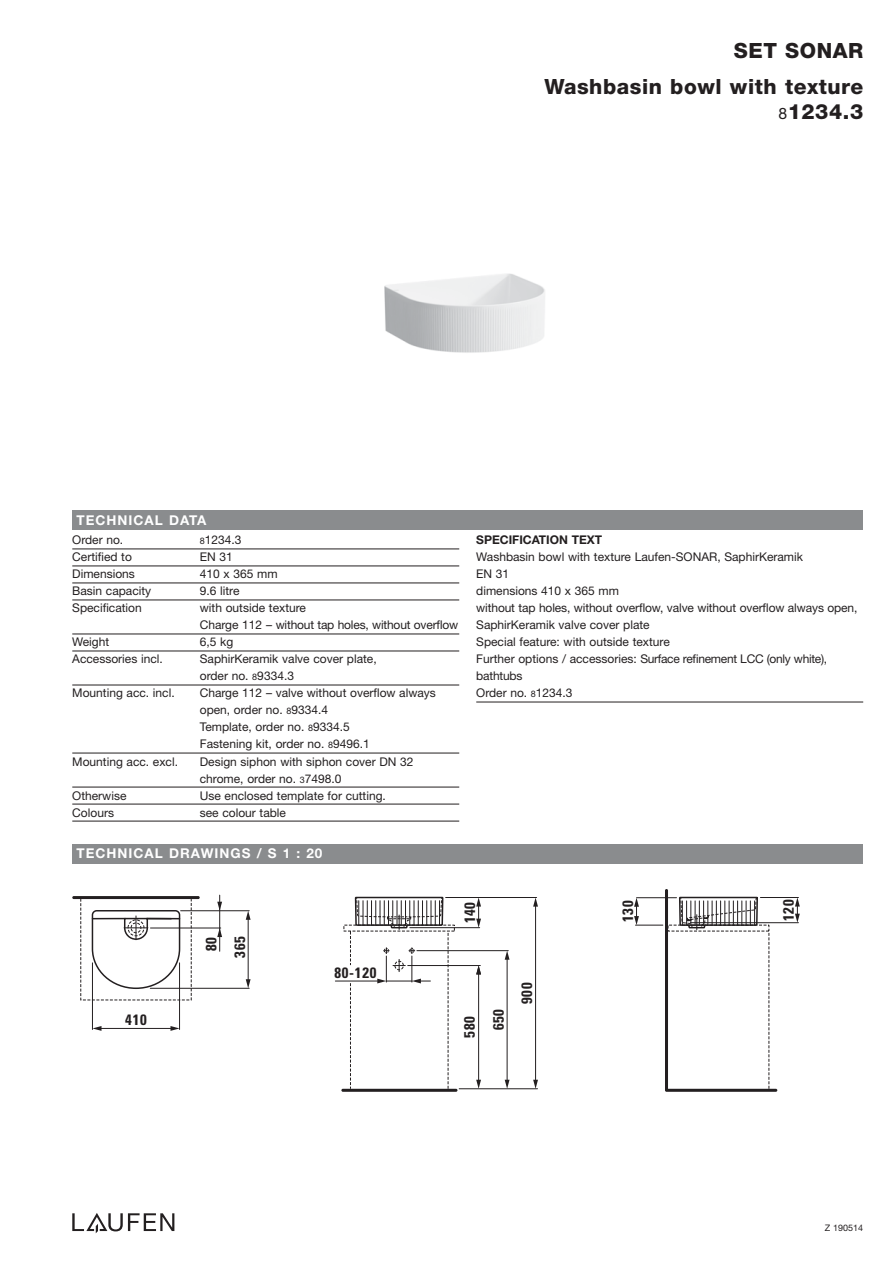
<style>
.page{position:relative;width:893px;height:1263px;background:#fff}
.page>*{position:absolute;margin:0;border:0;box-sizing:border-box;transform-origin:0 0}
.t1{font:800 21px "Helvetica Neue";letter-spacing:.025em;color:#231f20}
.t2{font:700 condensed 15px/28.7px "Univers";letter-spacing:.05em;color:#231f20;text-align:center}
.t3{font:700 13.5px "Helvetica Neue";letter-spacing:.075em;color:#fff}
.t4{font:12px/17px "Helvetica Neue";color:#231f20}
.t5{font:700 12px "Helvetica Neue";color:#231f20}
.t6{font:9px "Helvetica Neue";color:#231f20}
.s1{font-weight:400;font-size:15.75px}
.s2{font-size:9px}
</style>
<div class="page">
<svg style="left:72px;top:1213px;width:102px;height:20px"></svg>
<div style="left:72px;top:844px;width:791px;height:19px;background:#8a8c8e"></div>
<div style="left:72px;top:510px;width:791px;height:19px;background:#8a8c8e"></div>
<hr style="left:72px;top:896px;width:128px;height:3px;background:#231f20">
<div style="left:80px;top:898px;width:112px;height:102px;border:1px dashed #231f20"></div>
<hr style="left:341px;top:1089px;width:116px;height:3px;background:#231f20;border-radius:2px">
<svg style="left:91px;top:910px;width:90px;height:80px"></svg>
<hr style="left:150px;top:988px;width:99px;height:1px;background:#231f20">
<svg style="left:246px;top:911px;width:5px;height:9px"></svg>
<svg style="left:246px;top:979px;width:5px;height:9px"></svg>
<hr style="left:248px;top:919px;width:1px;height:61px;background:#231f20">
<hr style="left:150px;top:928px;width:71px;height:1px;background:#231f20">
<hr style="left:181px;top:910px;width:68px;height:1px;background:#231f20">
<svg style="left:217px;top:902px;width:5px;height:9px"></svg>
<svg style="left:217px;top:928px;width:5px;height:9px"></svg>
<hr style="left:219px;top:895px;width:1px;height:56px;background:#231f20">
<hr style="left:92px;top:963px;width:1px;height:66px;background:#231f20">
<hr style="left:179px;top:963px;width:1px;height:66px;background:#231f20">
<svg style="left:92px;top:1026px;width:10px;height:5px"></svg>
<svg style="left:170px;top:1026px;width:10px;height:5px"></svg>
<hr style="left:101px;top:1028px;width:70px;height:1px;background:#231f20">
<svg style="left:533px;top:898px;width:5px;height:9px"></svg>
<hr style="left:535px;top:905px;width:1px;height:176px;background:#231f20">
<svg style="left:354px;top:896px;width:90px;height:28px"></svg>
<hr style="left:335px;top:981px;width:42px;height:1px;background:#231f20">
<svg style="left:476px;top:898px;width:5px;height:26px"></svg>
<hr style="left:446px;top:897px;width:91px;height:1px;background:#231f20">
<hr style="left:690px;top:922px;width:108px;height:1px;background:#231f20">
<svg style="left:795px;top:897px;width:5px;height:26px"></svg>
<hr style="left:760px;top:897px;width:38px;height:1px;background:#231f20">
<svg style="left:343px;top:924px;width:195px;height:165px"></svg>
<svg style="left:634px;top:889px;width:143px;height:203px"></svg>
<hr style="left:636px;top:897px;width:40px;height:1px;background:#231f20">
<img style="left:384px;top:273px;width:161px;height:80px">
<hr style="left:72px;top:549px;width:387px;height:1px;background:#231f20">
<hr style="left:72px;top:566px;width:387px;height:1px;background:#231f20">
<hr style="left:72px;top:583px;width:387px;height:1px;background:#231f20">
<hr style="left:72px;top:600px;width:387px;height:1px;background:#231f20">
<hr style="left:72px;top:634px;width:387px;height:1px;background:#231f20">
<hr style="left:72px;top:651px;width:387px;height:1px;background:#231f20">
<hr style="left:72px;top:685px;width:387px;height:1px;background:#231f20">
<hr style="left:72px;top:753px;width:387px;height:1px;background:#231f20">
<hr style="left:72px;top:787px;width:387px;height:1px;background:#231f20">
<hr style="left:72px;top:804px;width:387px;height:1px;background:#231f20">
<hr style="left:72px;top:821px;width:387px;height:1px;background:#231f20">
<hr style="left:476px;top:702px;width:387px;height:1px;background:#231f20">
<h1 class="t1" style="left:734px;top:42px;width:131px">SET SONAR</h1>
<h1 class="t1" style="left:544px;top:79px;width:320px">Washbasin bowl with texture</h1>
<h1 class="t1" style="left:778px;top:104px;width:86px"><span class="s1">8</span>1234.3</h1>
<p class="t3" style="left:77px;top:515px;width:131px">TECHNICAL DATA</p>
<p class="t4" style="left:72px;top:533px;width:53px">Order no.</p>
<p class="t4" style="left:200px;top:533px;width:43px"><span class="s2">8</span>1234.3</p>
<p class="t4" style="left:72px;top:550px;width:61px">Certified to</p>
<p class="t4" style="left:200px;top:550px;width:35px">EN 31</p>
<p class="t4" style="left:72px;top:567px;width:64px">Dimensions</p>
<p class="t4" style="left:200px;top:567px;width:79px">410 x 365 mm</p>
<p class="t4" style="left:72px;top:584px;width:81px">Basin capacity</p>
<p class="t4" style="left:200px;top:584px;width:41px">9.6 litre</p>
<p class="t4" style="left:72px;top:601px;width:71px">Specification</p>
<p class="t4" style="left:200px;top:601px;width:260px">with outside texture<br>Charge 112 – without tap holes, without overflow</p>
<p class="t4" style="left:72px;top:635px;width:38px">Weight</p>
<p class="t4" style="left:200px;top:635px;width:35px">6,5 kg</p>
<p class="t4" style="left:72px;top:652px;width:92px">Accessories incl.</p>
<p class="t4" style="left:200px;top:652px;width:178px">SaphirKeramik valve cover plate, order no. <span class="s2">8</span>9334.3</p>
<p class="t4" style="left:72px;top:686px;width:104px">Mounting acc. incl.</p>
<p class="t4" style="left:200px;top:686px;width:238px">Charge 112 – valve without overflow always open, order no. <span class="s2">8</span>9334.4<br>Template, order no. <span class="s2">8</span>9334.5<br>Fastening kit, order no. <span class="s2">8</span>9496.1</p>
<p class="t4" style="left:72px;top:754px;width:107px">Mounting acc. excl.</p>
<p class="t4" style="left:200px;top:754px;width:215px">Design siphon with siphon cover DN 32 chrome, order no. <span class="s2">3</span>7498.0</p>
<p class="t4" style="left:72px;top:788px;width:56px">Otherwise</p>
<p class="t4" style="left:200px;top:788px;width:188px">Use enclosed template for cutting.</p>
<p class="t4" style="left:72px;top:805px;width:43px">Colours</p>
<p class="t4" style="left:200px;top:805px;width:88px">see colour table</p>
<p class="t3" style="left:77px;top:849px;width:247px">TECHNICAL DRAWINGS / S 1 : 20</p>
<p class="t5" style="left:476px;top:536px;width:127px">SPECIFICATION TEXT</p>
<p class="t4" style="left:476px;top:550px;width:383px">Washbasin bowl with texture Laufen-SONAR, SaphirKeramik<br>EN 31<br>dimensions 410 x 365 mm<br>without tap holes, without overflow, valve without overflow always open, SaphirKeramik valve cover plate<br>Special feature: with outside texture<br>Further options / accessories: Surface refinement LCC (only white), bathtubs<br>Order no. <span class="s2">8</span>1234.3</p>
<p class="t2" style="left:198px;top:957px;width:23px;rotate:-90deg">80<br>365</p>
<p class="t2" style="left:334px;top:960px;width:44px">80-120</p>
<p class="t2" style="left:457px;top:923px;width:23px;rotate:-90deg">140</p>
<p class="t2" style="left:615px;top:922px;width:23px;rotate:-90deg">130</p>
<p class="t2" style="left:776px;top:921px;width:23px;rotate:-90deg">120</p>
<p class="t2" style="left:514px;top:1004px;width:23px;rotate:-90deg">900</p>
<p class="t2" style="left:125px;top:1007px;width:23px">410</p>
<p class="t2" style="left:457px;top:1038px;width:30px;rotate:-90deg">580<br>650</p>
<p class="t6" style="left:825px;top:1224px;width:40px">Z 190514</p>
</div>
